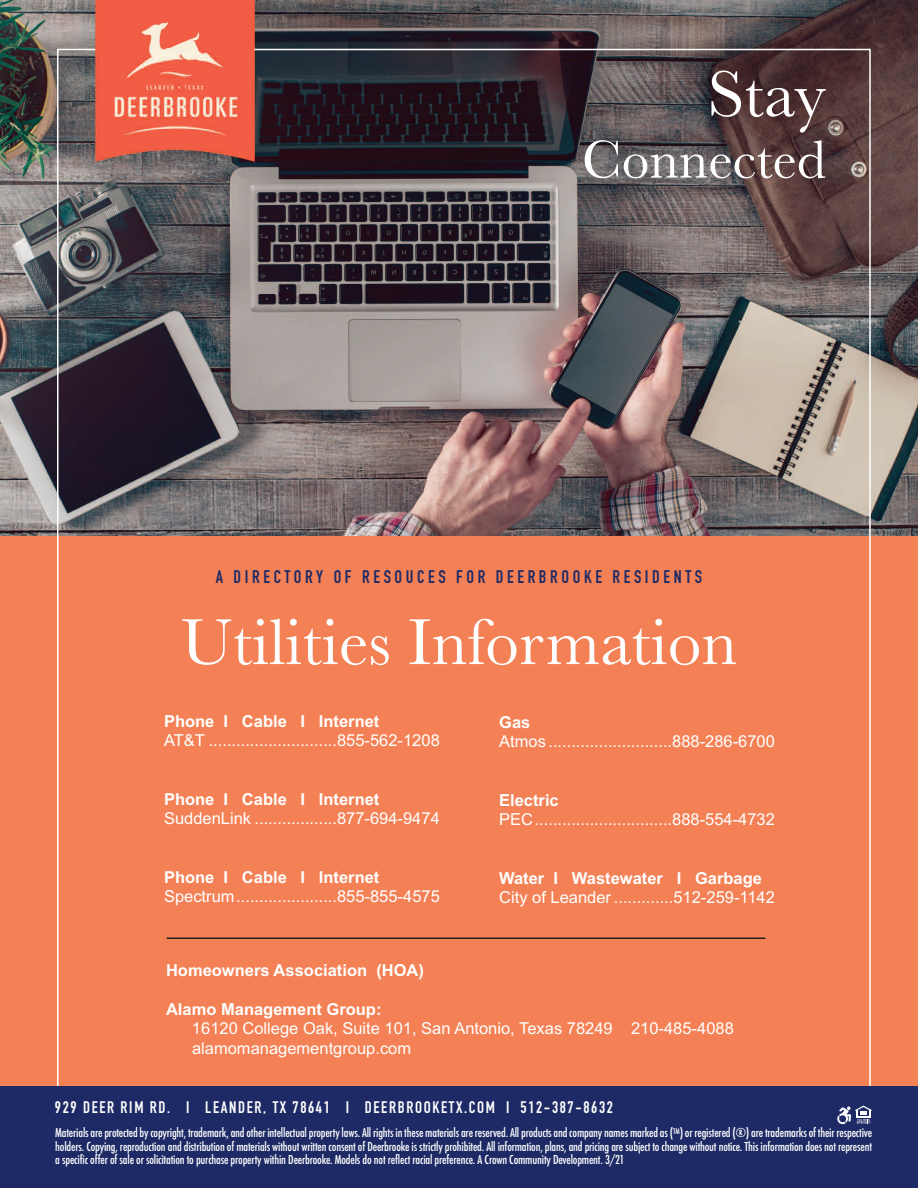
<style>
.page{position:relative;width:918px;height:1188px;background:#f48155}
.page>*{position:absolute;margin:0;border:0;box-sizing:border-box;transform-origin:0 0}
.t1{font:67.5px "Baskerville";color:#fff}
.t2{font:55.5px "Baskerville";color:#fff}
.t3{font:700 18px "DIN Condensed";letter-spacing:.2em;color:#1e2a65}
.t4{font:16.5px/19.5px "Arial";color:#fff}
.t5{font:700 16.5px "Arial";color:#fff}
.t6{font:700 16.5px "DIN Condensed";letter-spacing:.1em;color:#fff}
.t7{font:500 condensed 12px/13.5px "Futura";letter-spacing:-.015em;color:#fff;text-align:justify}
</style>
<div class="page">
<img style="left:0;top:0;width:918px;height:535px">
<div style="left:0;top:1086px;width:918px;height:102px;background:#1e2a65"></div>
<svg style="left:837px;top:1106px;width:35px;height:18px"></svg>
<img style="left:96px;top:0;width:159px;height:161px">
<img style="left:96px;top:49px;width:159px;height:1px">
<hr style="left:167px;top:938px;width:598px;height:1px;background:#231f20">
<h1 class="t1" style="left:708px;top:53px;width:120px">Stay</h1>
<h2 class="t2" style="left:582px;top:126px;width:245px">Connected</h2>
<h3 class="t3" style="left:216px;top:567px;width:488px">A DIRECTORY OF RESOUCES FOR DEERBROOKE RESIDENTS</h3>
<h1 class="t1" style="left:181px;top:601px;width:558px">Utilities Information</h1>
<h3 class="t5" style="left:164px;top:711px;width:217px">Phone I Cable I Internet</h3>
<h3 class="t4" style="left:164px;top:731px;width:277px">AT&amp;T ............................855-562-1208</h3>
<h3 class="t5" style="left:499px;top:712px;width:33px">Gas</h3>
<h3 class="t4" style="left:499px;top:732px;width:277px">Atmos ...........................888-286-6700</h3>
<h3 class="t5" style="left:164px;top:789px;width:217px">Phone I Cable I Internet</h3>
<h3 class="t4" style="left:164px;top:809px;width:277px">SuddenLink ..................877-694-9474</h3>
<h3 class="t5" style="left:499px;top:790px;width:61px">Electric</h3>
<h3 class="t4" style="left:499px;top:810px;width:277px">PEC..............................888-554-4732</h3>
<h3 class="t5" style="left:164px;top:867px;width:217px">Phone I Cable I Internet</h3>
<h3 class="t4" style="left:164px;top:887px;width:277px">Spectrum......................855-855-4575</h3>
<h3 class="t5" style="left:499px;top:868px;width:264px">Water I Wastewater I Garbage</h3>
<h3 class="t4" style="left:499px;top:888px;width:277px">City of Leander .............512-259-1142</h3>
<h3 class="t5" style="left:166px;top:961px;width:259px">Homeowners Association (HOA)</h3>
<h3 class="t5" style="left:166px;top:1000px;width:217px">Alamo Management Group:</h3>
<h3 class="t4" style="left:192px;top:1019px;width:543px">16120 College Oak, Suite 101, San Antonio, Texas 78249 210-485-4088 alamomanagementgroup.com</h3>
<h3 class="t6" style="left:55px;top:1098px;width:559px">929 DEER RIM RD. I LEANDER, TX 78641 I DEERBROOKETX.COM I 512-387-8632</h3>
<p class="t7" style="left:55px;top:1126px;width:818px">Materials are protected by copyright, trademark, and other intellectual property laws. All rights in these materials are reserved. All products and company names marked as (<sup>TM</sup>) or registered (®) are trademarks of their respective holders. Copying, reproduction and distribution of materials without written consent of Deerbrooke is strictly prohibited. All information, plans, and pricing are subject to change without notice. This information does not represent a specific offer of sale or solicitation to purchase property within Deerbrooke. Models do not reflect racial preference. A Crown Community Development. 3/21</p>
</div>
